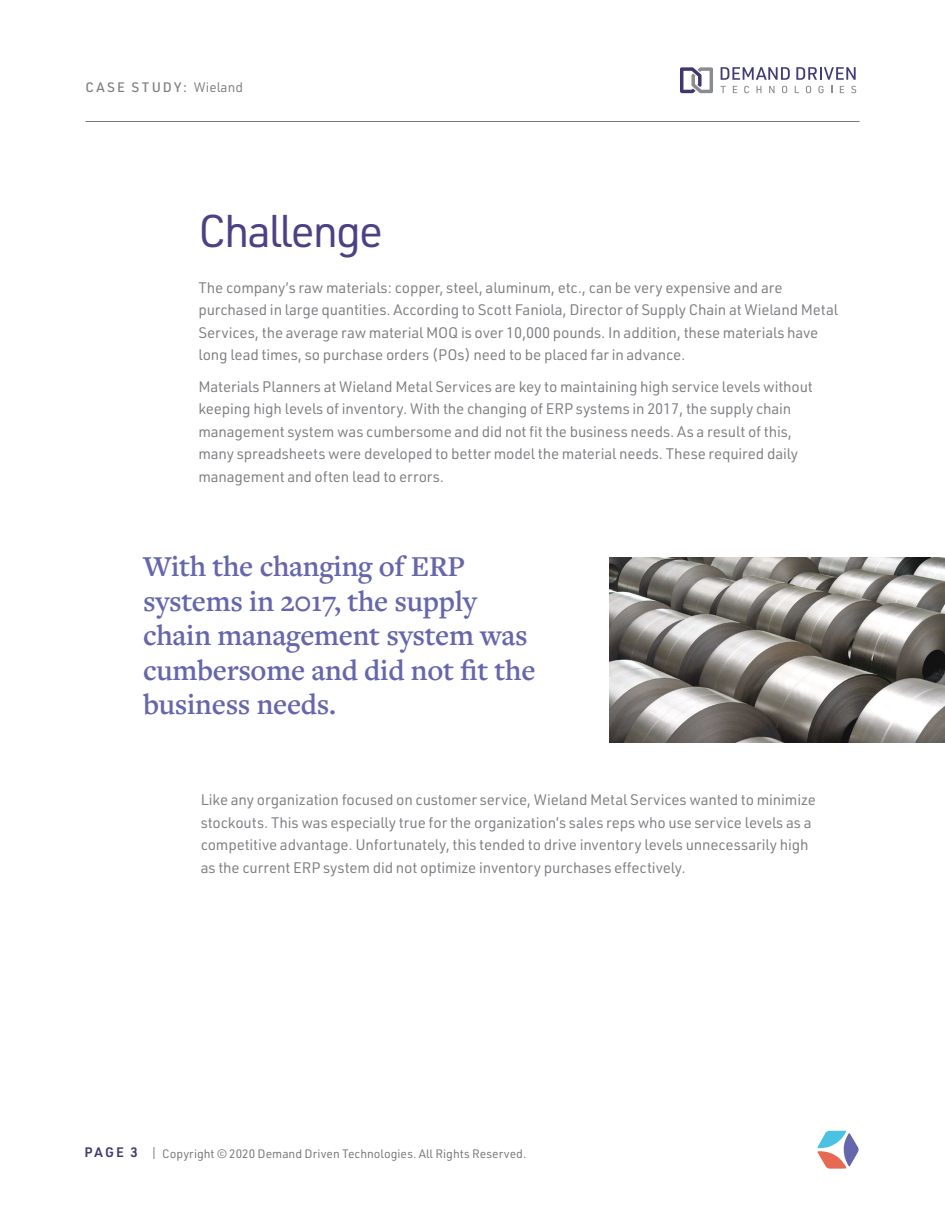
<style>
.page{position:relative;width:945px;height:1215px;background:#fff}
.page>*{position:absolute;margin:0;border:0;box-sizing:border-box;transform-origin:0 0}
.t1{font:45px "URWDIN";letter-spacing:-.05em;color:#4d4085}
.t2{font:600 30px/34.5px "Freight Text Pro";letter-spacing:-.01em;color:#6566ac}
.t3{font:15px/22.5px "URWDIN";letter-spacing:-.01em;color:#7e7f83}
.t4{font:500 13.5px "URWDIN";letter-spacing:.17em;color:#7e8082}
.t5{font:600 13.5px "URWDIN";color:#42396f}
.t6{font:12px "URWDIN";color:#757679}
.s1{font-weight:400}
</style>
<div class="page">
<svg style="left:721px;top:67px;width:69px;height:13px"></svg>
<svg style="left:796px;top:67px;width:60px;height:13px"></svg>
<svg style="left:721px;top:86px;width:5px;height:7px"></svg>
<svg style="left:733px;top:86px;width:4px;height:7px"></svg>
<svg style="left:744px;top:86px;width:5px;height:7px"></svg>
<svg style="left:756px;top:86px;width:5px;height:7px"></svg>
<svg style="left:769px;top:86px;width:6px;height:7px"></svg>
<svg style="left:782px;top:86px;width:5px;height:7px"></svg>
<svg style="left:806px;top:86px;width:5px;height:7px"></svg>
<svg style="left:818px;top:86px;width:6px;height:7px"></svg>
<svg style="left:840px;top:86px;width:4px;height:7px"></svg>
<svg style="left:851px;top:86px;width:5px;height:7px"></svg>
<svg style="left:680px;top:67px;width:33px;height:26px"></svg>
<svg style="left:154px;top:1147px;width:1px;height:12px"></svg>
<svg style="left:817px;top:1131px;width:42px;height:38px"></svg>
<hr style="left:86px;top:121px;width:774px;height:1px;background:#757679">
<img style="left:609px;top:557px;width:336px;height:185px">
<p class="t4" style="left:86px;top:78px;width:159px">CASE STUDY: <span class="s1">Wieland</span></p>
<h1 class="t1" style="left:198px;top:201px;width:187px">Challenge</h1>
<p class="t3" style="left:198px;top:276px;width:641px">The company’s raw materials: copper, steel, aluminum, etc., can be very expensive and are purchased in large quantities. According to Scott Faniola, Director of Supply Chain at Wieland Metal Services, the average raw material MOQ is over 10,000 pounds. In addition, these materials have long lead times, so purchase orders (POs) need to be placed far in advance.</p>
<p class="t3" style="left:198px;top:375px;width:616px">Materials Planners at Wieland Metal Services are key to maintaining high service levels without keeping high levels of inventory. With the changing of ERP systems in 2017, the supply chain management system was cumbersome and did not fit the business needs. As a result of this, many spreadsheets were developed to better model the material needs. These required daily management and often lead to errors.</p>
<h2 class="t2" style="left:143px;top:548px;width:394px">With the changing of ERP systems in 2017, the supply chain management system was cumbersome and did not fit the business needs.</h2>
<p class="t3" style="left:201px;top:788px;width:617px">Like any organization focused on customer service, Wieland Metal Services wanted to minimize stockouts. This was especially true for the organization’s sales reps who use service levels as a competitive advantage. Unfortunately, this tended to drive inventory levels unnecessarily high as the current ERP system did not optimize inventory purchases effectively.</p>
<p class="t5" style="left:85px;top:1143px;width:55px">PAGE 3</p>
<p class="t6" style="left:162px;top:1145px;width:366px">Copyright © 2020 Demand Driven Technologies. All Rights Reserved.</p>
</div>
